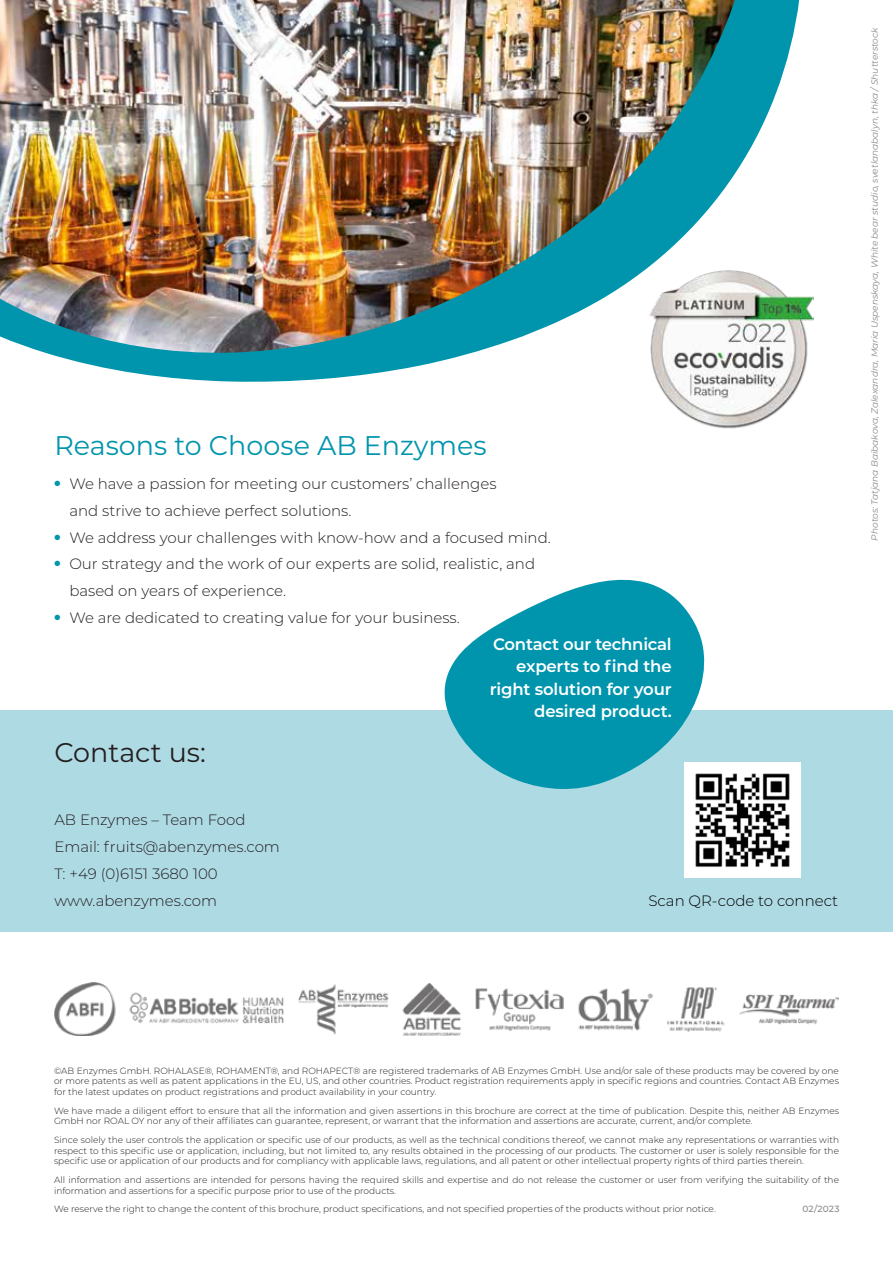
<style>
.page{position:relative;width:893px;height:1263px;background:#fff}
.page>*{position:absolute;margin:0;border:0;box-sizing:border-box;transform-origin:0 0}
.t1{font:27px "Montserrat";color:#0095ad}
.t2{font:27px "Montserrat";color:#231e1f}
.t3{font:600 16.5px/22.5px "Montserrat";letter-spacing:-.01em;color:#fff;text-align:right}
.t4{font:300 15px/27px "Montserrat";color:#231e1f}
.t5{font:300 15px "Montserrat";color:#000}
.t6{font:300 9px/10.5px "Montserrat";color:#231e1f;text-align:justify}
.t7{font:italic 9px "Montserrat";color:#8e8987}
.t8{font:500 9px "Montserrat";letter-spacing:.01em;color:#8e8987}
</style>
<div class="page">
<img style="left:0;top:0;width:800px;height:382px">
<div style="left:0;top:710px;width:893px;height:222px;background:#aedae4"></div>
<svg style="left:445px;top:579px;width:260px;height:210px;fill:#0095ad"></svg>
<img style="left:685px;top:762px;width:115px;height:116px">
<img style="left:54px;top:982px;width:785px;height:54px">
<img style="left:649px;top:267px;width:165px;height:162px">
<h1 class="t1" style="left:54px;top:426px;width:434px">Reasons to Choose AB Enzymes</h1>
<h3 class="t4" style="left:69px;top:470px;width:429px;text-indent:-15px"><sup>●</sup> We have a passion for meeting our customers’ challenges and strive to achieve perfect solutions.</h3>
<h3 class="t4" style="left:54px;top:523px;width:498px"><sup>●</sup> We address your challenges with know-how and a focused mind.</h3>
<h3 class="t4" style="left:69px;top:550px;width:467px;text-indent:-15px"><sup>●</sup> Our strategy and the work of our experts are solid, realistic, and based on years of experience.</h3>
<h3 class="t4" style="left:54px;top:603px;width:407px"><sup>●</sup> We are dedicated to creating value for your business.</h3>
<h1 class="t2" style="left:54px;top:734px;width:153px">Contact us:</h1>
<h3 class="t4" style="left:54px;top:806px;width:227px">AB Enzymes – Team Food<br>Email: fruits@abenzymes.com<br>T: +49 (0)6151 3680 100 www.abenzymes.com</h3>
<h2 class="t3" style="left:490px;top:632px;width:183px">Contact our technical experts to find the right solution for your desired product.</h2>
<h3 class="t5" style="left:648px;top:890px;width:191px">Scan QR-code to connect</h3>
<p class="t7" style="left:868px;top:541px;width:515px;rotate:-90deg">Photos: Tatjana Baibakova, Zalexandra, Maria Uspenskaya, White bear studio, svetlanabalyn, thka /Shutterstock</p>
<p class="t6" style="left:54px;top:1065px;width:786px">©AB Enzymes GmbH. ROHALASE®, ROHAMENT®, and ROHAPECT® are registered trademarks of AB Enzymes GmbH. Use and/or sale of these products may be covered by one or more patents as well as patent applications in the EU, US, and other countries. Product registration requirements apply in specific regions and countries. Contact AB Enzymes for the latest updates on product registrations and product availability in your country.</p>
<p class="t6" style="left:54px;top:1105px;width:786px">We have made a diligent effort to ensure that all the information and given assertions in this brochure are correct at the time of publication. Despite this, neither AB Enzymes<br>GmbH nor ROAL OY nor any of their affiliates can guarantee, represent, or warrant that the information and assertions are accurate, current, and/or complete.</p>
<p class="t6" style="left:54px;top:1134px;width:786px">Since solely the user controls the application or specific use of our products, as well as the technical conditions thereof, we cannot make any representations or warranties with respect to this specific use or application, including, but not limited to, any results obtained in the processing of our products. The customer or user is solely responsible for the specific use or application of our products and for compliancy with applicable laws, regulations, and all patent or other intellectual property rights of third parties therein.</p>
<p class="t6" style="left:54px;top:1174px;width:786px">All information and assertions are intended for persons having the required skills and expertise and do not release the customer or user from verifying the suitability of the information and assertions for a specific purpose prior to use of the products.</p>
<p class="t6" style="left:54px;top:1203px;width:663px">We reserve the right to change the content of this brochure, product specifications, and not specified properties of the products without prior notice.</p>
<p class="t8" style="left:802px;top:1202px;width:39px">02/2023</p>
</div>
